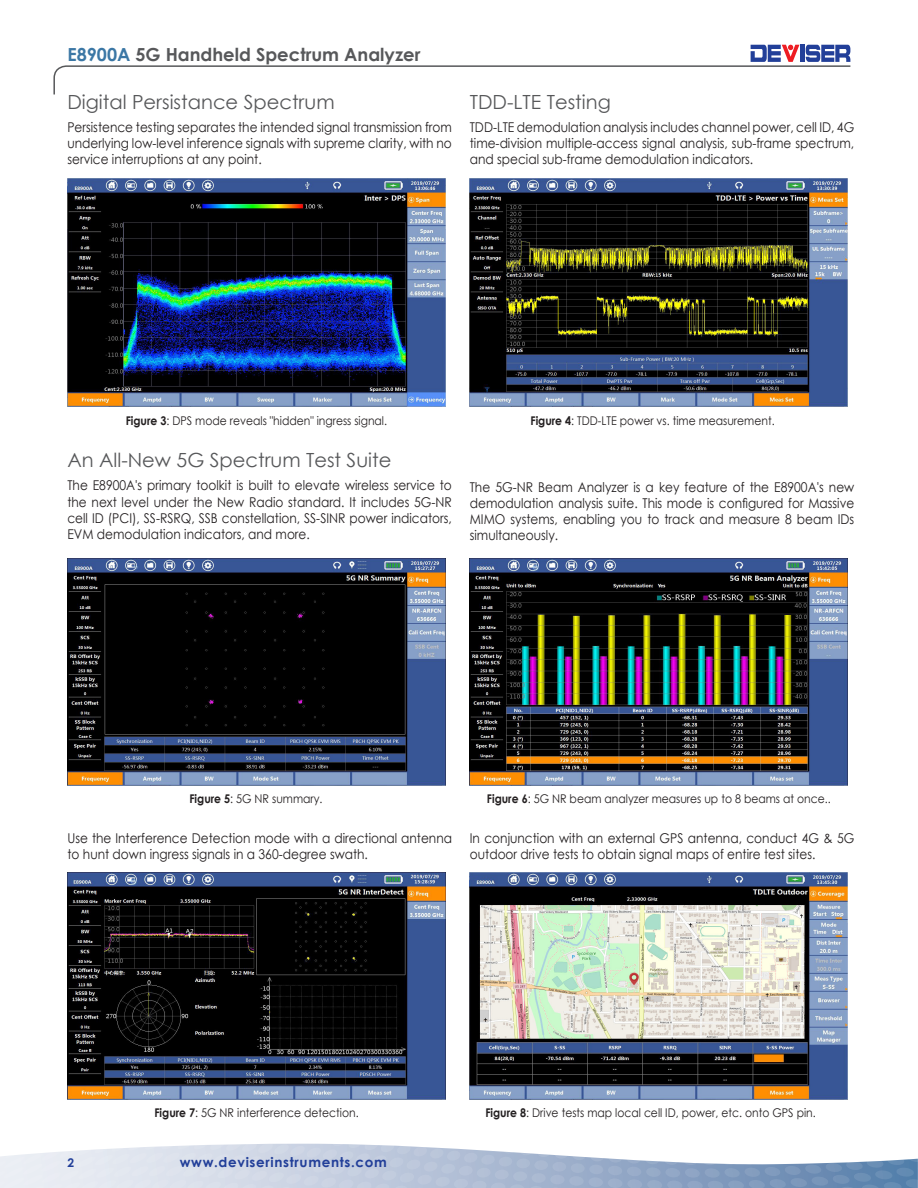
<style>
.page{position:relative;width:918px;height:1188px;background:#fff}
.page>*{position:absolute;margin:0;border:0;box-sizing:border-box;transform-origin:0 0}
.t1{font:19.5px "Century Gothic";color:#57585a}
.t2{font:700 18px "Century Gothic";color:#57585a}
.t3{font:13.5px/16.2px "Century Gothic";color:#231f20;text-align:justify;scale:.9 1}
.t4{font:700 13.5px "Century Gothic";letter-spacing:.05em;color:#223f99}
.t5{font:12px "Century Gothic";color:#231f20;scale:.9 1}
.t6{font:700 12px "Century Gothic";color:#223f99}
.s1{color:#3b77a5}
.s2{font-weight:700}
</style>
<div class="page">
<svg style="left:53px;top:45px;width:798px;height:50px"></svg>
<svg style="left:0;top:1143px;width:918px;height:45px"></svg>
<img style="left:67px;top:178px;width:378px;height:228px">
<img style="left:470px;top:178px;width:378px;height:228px">
<img style="left:67px;top:558px;width:378px;height:228px">
<img style="left:470px;top:558px;width:378px;height:228px">
<img style="left:68px;top:872px;width:378px;height:228px">
<img style="left:470px;top:872px;width:378px;height:228px">
<h2 class="t2" style="left:67px;top:41px;width:355px"><span class="s1">E8900A</span> 5G Handheld Spectrum Analyzer</h2>
<h1 class="t1" style="left:67px;top:88px;width:269px">Digital Persistance Spectrum</h1>
<p class="t3" style="left:67px;top:119px;width:429px">Persistence testing separates the intended signal transmission from underlying low-level inference signals with supreme clarity, with no service interruptions at any point.</p>
<h1 class="t1" style="left:470px;top:88px;width:143px">TDD-LTE Testing</h1>
<p class="t3" style="left:470px;top:119px;width:429px">TDD-LTE demodulation analysis includes channel power, cell ID, 4G time-division multiple-access signal analysis, sub-frame spectrum, and special sub-frame demodulation indicators.</p>
<p class="t5" style="left:126px;top:413px;width:292px"><span class="s2">Figure 3</span>: DPS mode reveals "hidden" ingress signal.</p>
<p class="t5" style="left:530px;top:413px;width:273px"><span class="s2">Figure 4</span>: TDD-LTE power vs. time measurement.</p>
<h1 class="t1" style="left:67px;top:447px;width:325px">An All-New 5G Spectrum Test Suite</h1>
<p class="t3" style="left:67px;top:477px;width:429px">The E8900A's primary toolkit is built to elevate wireless service to the next level under the New Radio standard. It includes 5G-NR cell ID (PCI), SS-RSRQ, SSB constellation, SS-SINR power indicators, EVM demodulation indicators, and more.</p>
<p class="t3" style="left:470px;top:479px;width:429px">The 5G-NR Beam Analyzer is a key feature of the E8900A's new demodulation analysis suite. This mode is configured for Massive MIMO systems, enabling you to track and measure 8 beam IDs simultaneously.</p>
<p class="t5" style="left:189px;top:791px;width:149px"><span class="s2">Figure 5</span>: 5G NR summary.</p>
<p class="t5" style="left:487px;top:791px;width:384px"><span class="s2">Figure 6</span>: 5G NR beam analyzer measures up to 8 beams at once..</p>
<p class="t3" style="left:68px;top:830px;width:429px">Use the Interference Detection mode with a directional antenna to hunt down ingress signals in a 360-degree swath.</p>
<p class="t3" style="left:470px;top:830px;width:429px">In conjunction with an external GPS antenna, conduct 4G &amp; 5G outdoor drive tests to obtain signal maps of entire test sites.</p>
<p class="t5" style="left:154px;top:1104px;width:228px"><span class="s2">Figure 7</span>: 5G NR interference detection.</p>
<p class="t5" style="left:485px;top:1104px;width:369px"><span class="s2">Figure 8</span>: Drive tests map local cell ID, power, etc. onto GPS pin.</p>
<p class="t6" style="left:68px;top:1154px;width:8px">2</p>
<p class="t4" style="left:180px;top:1152px;width:209px">www.deviserinstruments.com</p>
</div>
